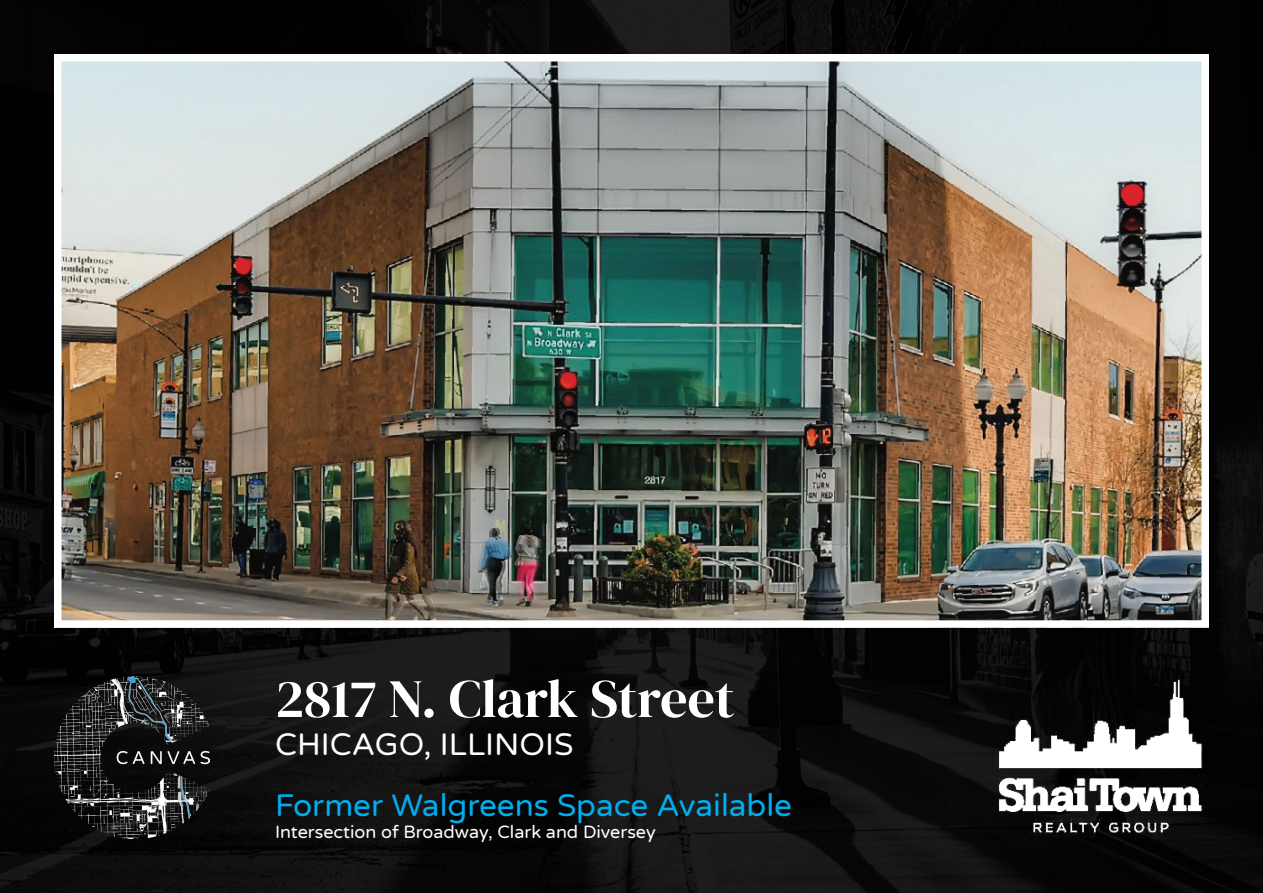
<style>
.page{position:relative;width:1263px;height:893px;background:#fff}
.page>*{position:absolute;margin:0;border:0;box-sizing:border-box;transform-origin:0 0}
.t1{font:54px "DM Serif Display";color:#fff}
.t2{font:31.5px "Varela Round";color:#00aeef}
.t3{font:31.5px "Varela Round";color:#fff}
.t4{font:18px "Varela Round";color:#fff}
</style>
<div class="page">
<img style="left:0;top:0;width:1263px;height:893px">
<img style="left:63px;top:63px;width:1137px;height:556px">
<div style="left:54px;top:54px;width:1155px;height:574px;border:8px solid #fff"></div>
<img style="left:54px;top:677px;width:156px;height:162px">
<img style="left:989px;top:677px;width:220px;height:162px">
<h1 class="t1" style="left:275px;top:667px;width:461px">2817 N. Clark Street</h1>
<h2 class="t3" style="left:275px;top:722px;width:300px">CHICAGO, ILLINOIS</h2>
<h2 class="t2" style="left:275px;top:784px;width:518px">Former Walgreens Space Available</h2>
<p class="t4" style="left:275px;top:819px;width:382px">Intersection of Broadway, Clark and Diversey</p>
</div>
